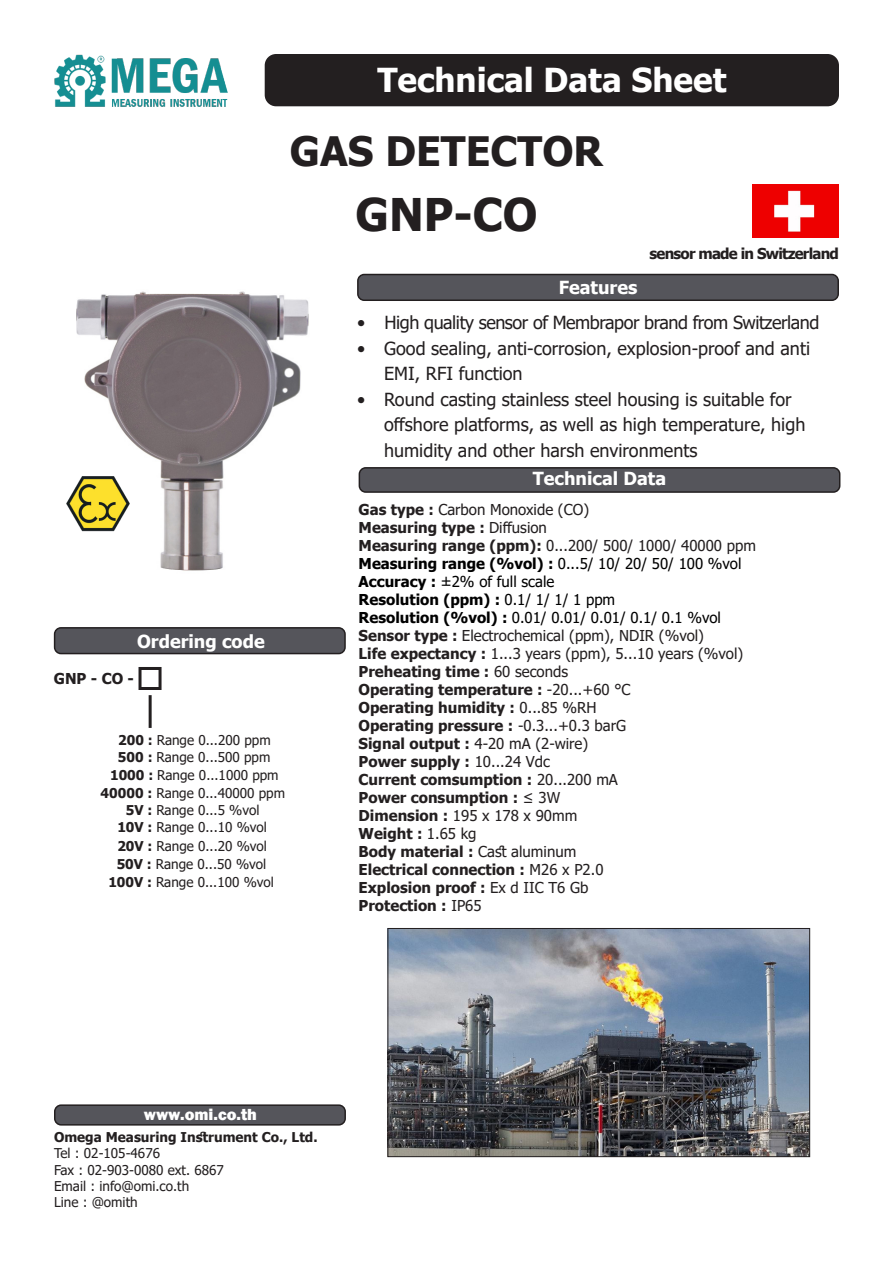
<style>
.page{position:relative;width:893px;height:1263px;background:#fff}
.page>*{position:absolute;margin:0;border:0;box-sizing:border-box;transform-origin:0 0}
.t1{font:700 45px "Tahoma";color:#231f20}
.t2{font:700 40.5px "Tahoma";color:#231f20}
.t3{font:700 33px "Tahoma";color:#fff}
.t4{font:18px/25.5px "Tahoma";color:#231f20}
.t5{font:18px "Tahoma";letter-spacing:-.025em;color:#231f20}
.t6{font:700 18px "Tahoma";color:#fff}
.t7{font:800 16.5px "Franklin Gothic";color:#fff}
.t8{font:700 15px/18px "Tahoma";color:#231f20}
.t9{font:15px "Tahoma";color:#231f20}
.t10{font:15px "Tahoma";color:#000}
.t11{font:700 15px "Tahoma";color:#000}
.t12{font:700 15px "Tahoma";letter-spacing:-.05em;color:#231f20}
.t13{font:13.5px "Tahoma";color:#231f20}
.t14{font:700 13.5px "Tahoma";color:#231f20}
.s1{font-weight:700}
.s2{font-weight:400}
</style>
<div class="page">
<img style="left:76px;top:291px;width:233px;height:280px">
<img style="left:54px;top:54px;width:173px;height:52px">
<div style="left:265px;top:54px;width:574px;height:52px;background:#231f20;border-radius:11px"></div>
<div style="left:359px;top:468px;width:481px;height:24px;background:#55555b;border-radius:6px"></div>
<div style="left:359px;top:467px;width:481px;height:26px;border:2px solid #231f20;border-radius:6px"></div>
<div style="left:358px;top:274px;width:480px;height:26px;background:#55555b;border-radius:6px"></div>
<div style="left:357px;top:274px;width:482px;height:27px;border:2px solid #231f20;border-radius:6px"></div>
<div style="left:55px;top:1105px;width:290px;height:20px;background:#55555b;border-radius:6px"></div>
<div style="left:54px;top:1104px;width:292px;height:21px;border:2px solid #231f20;border-radius:6px"></div>
<div style="left:55px;top:628px;width:290px;height:25px;background:#55555b;border-radius:6px"></div>
<div style="left:54px;top:627px;width:292px;height:27px;border:2px solid #231f20;border-radius:6px"></div>
<img style="left:753px;top:184px;width:86px;height:53px">
<img style="left:66px;top:473px;width:68px;height:62px">
<div style="left:139px;top:667px;width:23px;height:23px;border:3px solid #231f20"></div>
<img style="left:390px;top:930px;width:418px;height:225px">
<div style="left:388px;top:928px;width:422px;height:229px;border:1px solid #231f20"></div>
<hr style="left:149px;top:695px;width:3px;height:33px;background:#231f20">
<p class="t3" style="left:377px;top:57px;width:351px">Technical Data Sheet</p>
<p class="t2" style="left:290px;top:123px;width:315px">GAS DETECTOR</p>
<p class="t1" style="left:356px;top:183px;width:183px">GNP-CO</p>
<p class="t6" style="left:559px;top:274px;width:80px">Features</p>
<p class="t12" style="left:650px;top:243px;width:191px">sensor made in Switzerland</p>
<p class="t5" style="left:357px;top:311px;width:464px">• High quality sensor of Membrapor brand from Switzerland</p>
<p class="t4" style="left:384px;top:337px;width:428px;text-indent:-27px">• Good sealing, anti-corrosion, explosion-proof and anti<br>EMI, RFI function</p>
<p class="t4" style="left:384px;top:388px;width:423px;text-indent:-27px">• Round casting stainless steel housing is suitable for offshore platforms, as well as high temperature, high humidity and other harsh environments</p>
<p class="t6" style="left:137px;top:629px;width:129px">Ordering code</p>
<p class="t8" style="left:54px;top:670px;width:82px">GNP - CO -</p>
<p class="t13" style="left:118px;top:731px;width:154px"><span class="s1">200 :</span> Range 0...200 ppm</p>
<p class="t13" style="left:118px;top:748px;width:154px"><span class="s1">500 :</span> Range 0...500 ppm</p>
<p class="t13" style="left:110px;top:766px;width:170px"><span class="s1">1000 :</span> Range 0...1000 ppm</p>
<p class="t13" style="left:101px;top:784px;width:186px"><span class="s1">40000 :</span> Range 0...40000 ppm</p>
<p class="t13" style="left:126px;top:801px;width:135px"><span class="s1">5V :</span> Range 0...5 %vol</p>
<p class="t13" style="left:117px;top:818px;width:151px"><span class="s1">10V :</span> Range 0...10 %vol</p>
<p class="t13" style="left:117px;top:837px;width:151px"><span class="s1">20V :</span> Range 0...20 %vol</p>
<p class="t13" style="left:117px;top:855px;width:151px"><span class="s1">50V :</span> Range 0...50 %vol</p>
<p class="t13" style="left:108px;top:873px;width:167px"><span class="s1">100V :</span> Range 0...100 %vol</p>
<p class="t6" style="left:533px;top:466px;width:135px">Technical Data</p>
<p class="t9" style="left:359px;top:499px;width:232px"><span class="s1">Gas type :</span> Carbon Monoxide (CO)</p>
<p class="t8" style="left:359px;top:519px;width:399px">Measuring type : <span class="s2">Diffusion<br></span>Measuring range (ppm): <span class="s2">0...200/ 500/ 1000/ 40000 ppm</span></p>
<p class="t10" style="left:359px;top:553px;width:384px"><span class="s1">Measuring range (%vol) :</span> 0...5/ 10/ 20/ 50/ 100 %vol</p>
<p class="t10" style="left:359px;top:571px;width:197px"><span class="s1">Accuracy :</span> ±2% of full scale</p>
<p class="t11" style="left:359px;top:588px;width:258px">Resolution (ppm) : <span class="s2">0.1/ 1/ 1/ 1 ppm</span></p>
<p class="t10" style="left:359px;top:607px;width:364px"><span class="s1">Resolution (%vol) :</span> 0.01/ 0.01/ 0.01/ 0.1/ 0.1 %vol</p>
<p class="t9" style="left:359px;top:625px;width:347px"><span class="s1">Sensor type :</span> Electrochemical (ppm), NDIR (%vol)</p>
<p class="t9" style="left:359px;top:643px;width:386px"><span class="s1">Life expectancy :</span> 1...3 years (ppm), 5...10 years (%vol)</p>
<p class="t8" style="left:359px;top:663px;width:273px">Preheating time : <span class="s2">60 seconds<br></span>Operating temperature : <span class="s2">-20...+60 °C</span></p>
<p class="t8" style="left:359px;top:699px;width:239px">Operating humidity : <span class="s2">0...85 %RH</span></p>
<p class="t8" style="left:359px;top:717px;width:269px">Operating pressure : <span class="s2">-0.3...+0.3 barG</span></p>
<p class="t9" style="left:359px;top:733px;width:231px"><span class="s1">Signal output :</span> 4-20 mA (2-wire)</p>
<p class="t8" style="left:359px;top:753px;width:193px">Power supply : <span class="s2">10...24 Vdc</span></p>
<p class="t8" style="left:359px;top:771px;width:261px">Current comsumption : <span class="s2">20...200 mA</span></p>
<p class="t8" style="left:359px;top:789px;width:203px">Power consumption : <span class="s2">≤ 3W</span></p>
<p class="t9" style="left:359px;top:805px;width:220px"><span class="s1">Dimension :</span> 195 x 178 x 90mm</p>
<p class="t8" style="left:359px;top:825px;width:119px">Weight : <span class="s2">1.65 kg</span></p>
<p class="t8" style="left:359px;top:843px;width:219px">Body material : <span class="s2">Cast aluminum</span></p>
<p class="t8" style="left:359px;top:861px;width:246px">Electrical connection : <span class="s2">M26 x P2.0</span></p>
<p class="t8" style="left:359px;top:879px;width:231px">Explosion proof : <span class="s2">Ex d IIC T6 Gb</span></p>
<p class="t8" style="left:359px;top:897px;width:125px">Protection : <span class="s2">IP65</span></p>
<p class="t7" style="left:144px;top:1103px;width:115px">www.omi.co.th</p>
<p class="t14" style="left:54px;top:1128px;width:265px">Omega Measuring Instrument Co., Ltd.</p>
<p class="t13" style="left:54px;top:1144px;width:108px">Tel : 02-105-4676</p>
<p class="t13" style="left:54px;top:1160px;width:171px">Fax : 02-903-0080 ext. 6867</p>
<p class="t13" style="left:54px;top:1177px;width:137px">Email : info@omi.co.th</p>
<p class="t13" style="left:54px;top:1193px;width:85px">Line : @omith</p>
</div>
